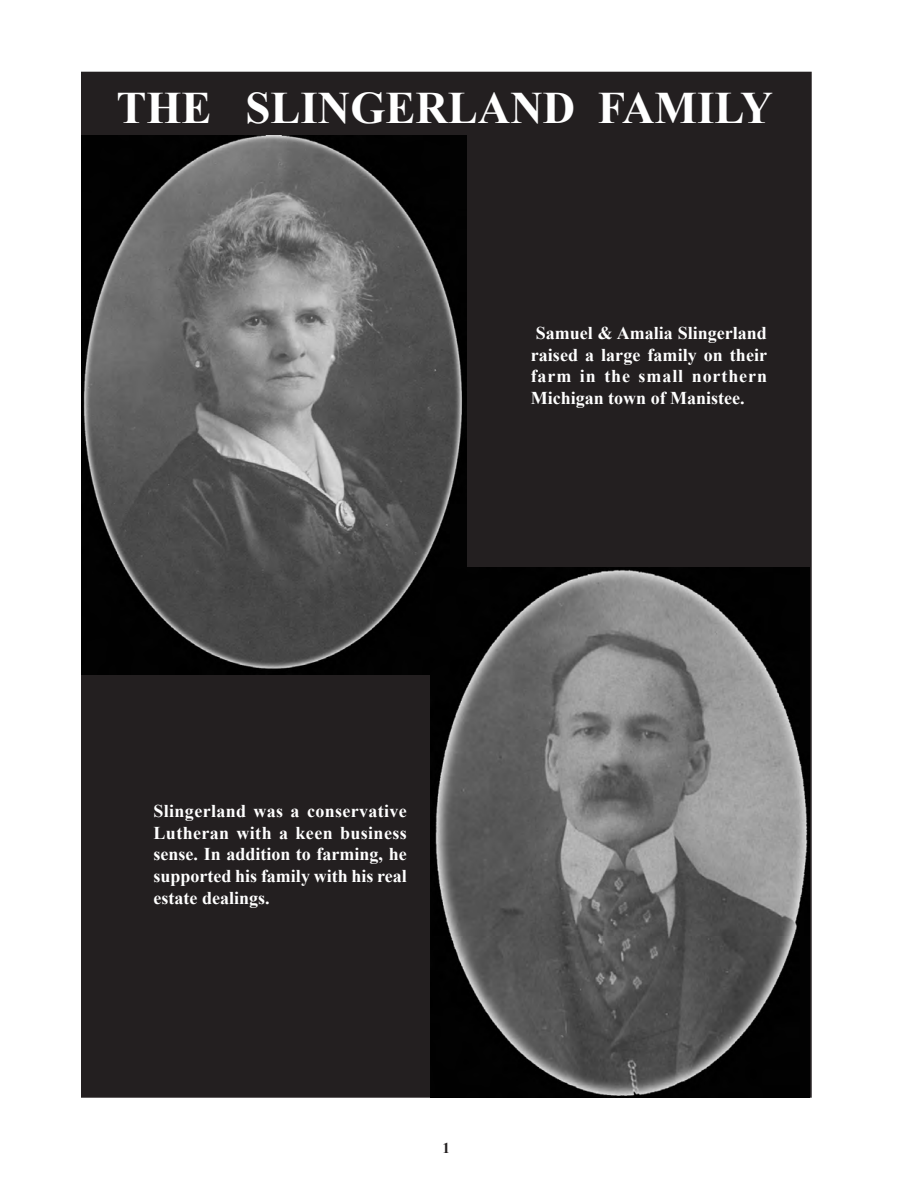
<style>
.page{position:relative;width:918px;height:1188px;background:#fff}
.page>*{position:absolute;margin:0;border:0;box-sizing:border-box;transform-origin:0 0}
.t1{font:700 45px "Times New Roman";color:#fff}
.t2{font:700 18px/21.6px "Times New Roman";color:#fff;text-align:justify}
.t3{font:700 15px "Times New Roman";color:#231f20}
</style>
<div class="page">
<div style="left:82px;top:72px;width:729px;height:1025px;background:#231f20"></div>
<img style="left:81px;top:135px;width:386px;height:540px">
<img style="left:431px;top:567px;width:379px;height:531px">
<h1 class="t1" style="left:117px;top:83px;width:658px">THE SLINGERLAND FAMILY</h1>
<p class="t2" style="left:531px;top:322px;width:238px">Samuel &amp; Amalia Slingerland raised a large family on their farm in the small northern Michigan town of Manistee.</p>
<p class="t2" style="left:154px;top:800px;width:255px">Slingerland was a conservative Lutheran with a keen business sense. In addition to farming, he supported his family with his real estate dealings.</p>
<p class="t3" style="left:443px;top:1140px;width:9px">1</p>
</div>
